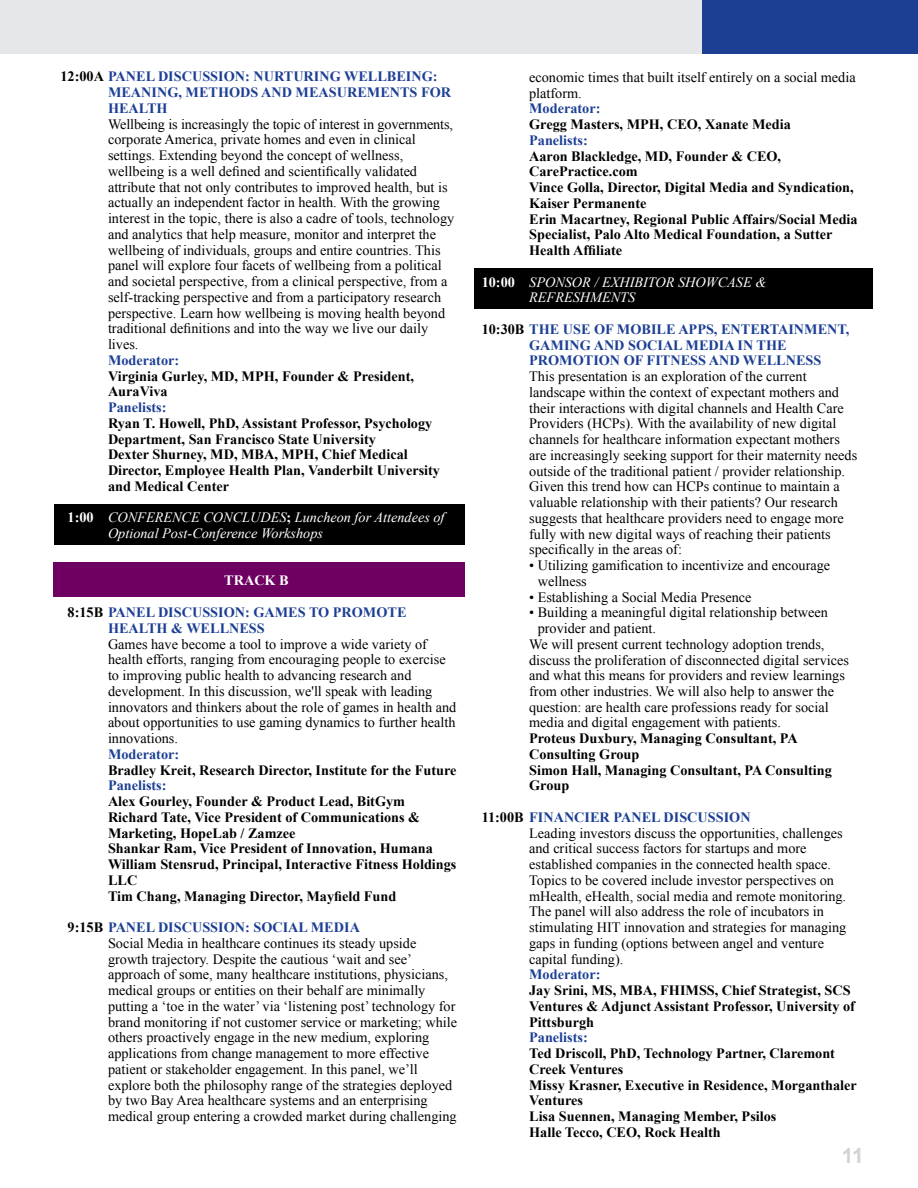
<style>
.page{position:relative;width:918px;height:1188px;background:#fff}
.page>*{position:absolute;margin:0;border:0;box-sizing:border-box;transform-origin:0 0}
.t1{font:700 21px "Arial";color:#d1d3d4}
.t2{font:14.25px/15.8px "Times New Roman";color:#000}
.t3{font:700 14.25px/15.8px "Times New Roman";color:#000}
.t4{font:700 14.25px/15.8px "Times New Roman";color:#1c3f94}
.t5{font:italic 14.25px/15.8px "Times New Roman";color:#fff}
.t6{font:700 14.25px "Times New Roman";color:#fff}
.s1{color:#000}
.s2{font-weight:700;font-style:normal}
.s3{font-weight:700}
.s4{font-weight:700;color:#1c3f94}
</style>
<div class="page">
<div style="left:0;top:0;width:918px;height:54px;background:#e6e7e8"></div>
<div style="left:702px;top:0;width:216px;height:54px;background:#1c3f94"></div>
<div style="left:53px;top:562px;width:412px;height:35px;background:#6d0060"></div>
<div style="left:474px;top:268px;width:399px;height:41px;background:#000"></div>
<div style="left:54px;top:504px;width:411px;height:40px;background:#000"></div>
<p class="t4" style="left:108px;top:68px;width:345px;text-indent:-48px"><span class="s1">12:00A</span> PANEL DISCUSSION: NURTURING WELLBEING:<br>MEANING, METHODS AND MEASUREMENTS FOR<br>HEALTH</p>
<p class="t2" style="left:108px;top:116px;width:348px">Wellbeing is increasingly the topic of interest in governments, corporate America, private homes and even in clinical settings. Extending beyond the concept of wellness, wellbeing is a well defined and scientifically validated attribute that not only contributes to improved health, but is actually an independent factor in health. With the growing interest in the topic, there is also a cadre of tools, technology and analytics that help measure, monitor and interpret the wellbeing of individuals, groups and entire countries. This panel will explore four facets of wellbeing from a political and societal perspective, from a clinical perspective, from a self-tracking perspective and from a participatory research perspective. Learn how wellbeing is moving health beyond traditional definitions and into the way we live our daily lives.</p>
<p class="t4" style="left:108px;top:352px;width:73px">Moderator:</p>
<p class="t3" style="left:108px;top:368px;width:308px">Virginia Gurley, MD, MPH, Founder &amp; President,<br>AuraViva</p>
<p class="t4" style="left:108px;top:399px;width:60px">Panelists:</p>
<p class="t3" style="left:108px;top:415px;width:334px">Ryan T. Howell, PhD, Assistant Professor, Psychology Department, San Francisco State University<br>Dexter Shurney, MD, MBA, MPH, Chief Medical Director, Employee Health Plan, Vanderbilt University and Medical Center</p>
<p class="t5" style="left:108px;top:509px;width:338px;text-indent:-40px"><span class="s2">1:00</span> CONFERENCE CONCLUDES<span class="s2">;</span> Luncheon for Attendees of<br>Optional Post-Conference Workshops</p>
<p class="t6" style="left:224px;top:571px;width:66px">TRACK B</p>
<p class="t4" style="left:108px;top:604px;width:300px;text-indent:-40px"><span class="s1">8:15B</span> PANEL DISCUSSION: GAMES TO PROMOTE<br>HEALTH &amp; WELLNESS</p>
<p class="t2" style="left:108px;top:636px;width:350px">Games have become a tool to improve a wide variety of health efforts, ranging from encouraging people to exercise to improving public health to advancing research and development. In this discussion, we'll speak with leading innovators and thinkers about the role of games in health and about opportunities to use gaming dynamics to further health innovations.</p>
<p class="t4" style="left:108px;top:746px;width:73px">Moderator:</p>
<p class="t3" style="left:108px;top:762px;width:350px">Bradley Kreit, Research Director, Institute for the Future</p>
<p class="t4" style="left:108px;top:777px;width:60px">Panelists:</p>
<p class="t3" style="left:108px;top:793px;width:350px">Alex Gourley, Founder &amp; Product Lead, BitGym Richard Tate, Vice President of Communications &amp; Marketing, HopeLab / Zamzee<br>Shankar Ram, Vice President of Innovation, Humana William Stensrud, Principal, Interactive Fitness Holdings LLC<br>Tim Chang, Managing Director, Mayfield Fund</p>
<p class="t2" style="left:108px;top:919px;width:351px;text-indent:-40px"><span class="s3">9:15B</span> <span class="s4">PANEL DISCUSSION: SOCIAL MEDIA<br></span>Social Media in healthcare continues its steady upside growth trajectory. Despite the cautious ‘wait and see’ approach of some, many healthcare institutions, physicians, medical groups or entities on their behalf are minimally putting a ‘toe in the water’ via ‘listening post’ technology for brand monitoring if not customer service or marketing; while others proactively engage in the new medium, exploring applications from change management to more effective patient or stakeholder engagement. In this panel, we’ll explore both the philosophy range of the strategies deployed by two Bay Area healthcare systems and an enterprising medical group entering a crowded market during challenging</p>
<p class="t2" style="left:529px;top:69px;width:328px">economic times that built itself entirely on a social media platform.</p>
<p class="t4" style="left:529px;top:100px;width:73px">Moderator:</p>
<p class="t3" style="left:529px;top:116px;width:263px">Gregg Masters, MPH, CEO, Xanate Media</p>
<p class="t4" style="left:529px;top:132px;width:60px">Panelists:</p>
<p class="t3" style="left:529px;top:148px;width:330px">Aaron Blackledge, MD, Founder &amp; CEO, CarePractice.com<br>Vince Golla, Director, Digital Media and Syndication, Kaiser Permanente<br>Erin Macartney, Regional Public Affairs/Social Media Specialist, Palo Alto Medical Foundation, a Sutter Health Affiliate</p>
<p class="t5" style="left:529px;top:274px;width:239px;text-indent:-48px"><span class="s2">10:00</span> SPONSOR / EXHIBITOR SHOWCASE &amp;<br>REFRESHMENTS</p>
<p class="t4" style="left:529px;top:321px;width:322px;text-indent:-48px"><span class="s1">10:30B</span> THE USE OF MOBILE APPS, ENTERTAINMENT,<br>GAMING AND SOCIAL MEDIA IN THE<br>PROMOTION OF FITNESS AND WELLNESS</p>
<p class="t2" style="left:529px;top:368px;width:330px">This presentation is an exploration of the current landscape within the context of expectant mothers and their interactions with digital channels and Health Care Providers (HCPs). With the availability of new digital channels for healthcare information expectant mothers are increasingly seeking support for their maternity needs outside of the traditional patient / provider relationship.<br>Given this trend how can HCPs continue to maintain a valuable relationship with their patients? Our research suggests that healthcare providers need to engage more fully with new digital ways of reaching their patients specifically in the areas of:</p>
<p class="t2" style="left:538px;top:557px;width:294px;text-indent:-9px">• Utilizing gamification to incentivize and encourage wellness</p>
<p class="t2" style="left:529px;top:589px;width:224px">• Establishing a Social Media Presence</p>
<p class="t2" style="left:529px;top:604px;width:300px">• Building a meaningful digital relationship between</p>
<p class="t2" style="left:538px;top:620px;width:120px">provider and patient.</p>
<p class="t2" style="left:529px;top:636px;width:297px">We will present current technology adoption trends,</p>
<p class="t2" style="left:529px;top:652px;width:321px">discuss the proliferation of disconnected digital services</p>
<p class="t2" style="left:529px;top:667px;width:317px">and what this means for providers and review learnings</p>
<p class="t2" style="left:529px;top:683px;width:306px">from other industries. We will also help to answer the</p>
<p class="t2" style="left:529px;top:699px;width:301px">question: are health care professions ready for social</p>
<p class="t2" style="left:529px;top:715px;width:253px">media and digital engagement with patients.</p>
<p class="t3" style="left:529px;top:730px;width:304px">Proteus Duxbury, Managing Consultant, PA<br>Consulting Group<br>Simon Hall, Managing Consultant, PA Consulting<br>Group</p>
<p class="t2" style="left:529px;top:809px;width:319px;text-indent:-48px"><span class="s3">11:00B</span> <span class="s4">FINANCIER PANEL DISCUSSION<br></span>Leading investors discuss the opportunities, challenges and critical success factors for startups and more established companies in the connected health space.<br>Topics to be covered include investor perspectives on mHealth, eHealth, social media and remote monitoring.<br>The panel will also address the role of incubators in stimulating HIT innovation and strategies for managing gaps in funding (options between angel and venture capital funding).</p>
<p class="t4" style="left:529px;top:966px;width:73px">Moderator:</p>
<p class="t3" style="left:529px;top:982px;width:327px">Jay Srini, MS, MBA, FHIMSS, Chief Strategist, SCS<br>Ventures &amp; Adjunct Assistant Professor, University of<br>Pittsburgh</p>
<p class="t4" style="left:529px;top:1029px;width:60px">Panelists:</p>
<p class="t3" style="left:529px;top:1045px;width:329px">Ted Driscoll, PhD, Technology Partner, Claremont Creek Ventures<br>Missy Krasner, Executive in Residence, Morganthaler Ventures<br>Lisa Suennen, Managing Member, Psilos<br>Halle Tecco, CEO, Rock Health</p>
<h1 class="t1" style="left:842px;top:1142px;width:24px">11</h1>
</div>
